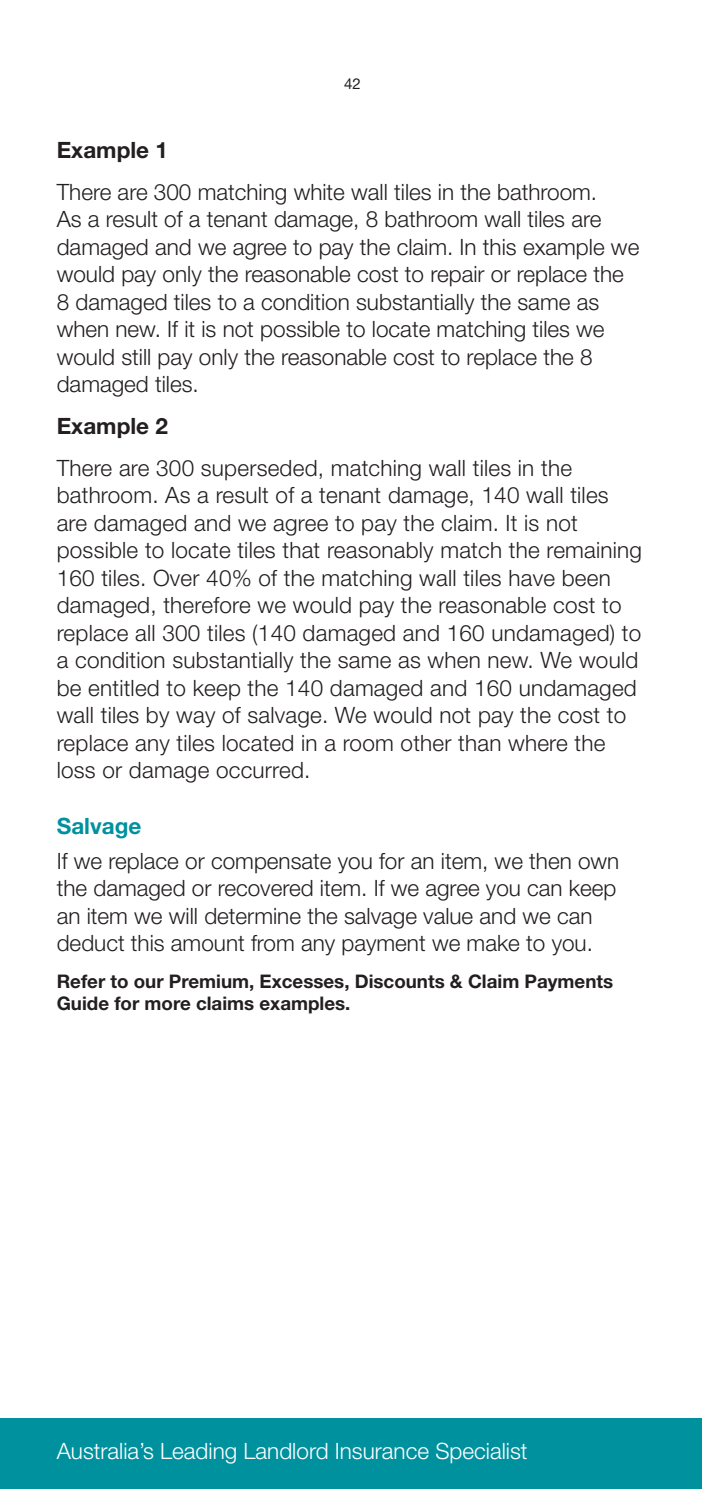
<style>
.page{position:relative;width:702px;height:1489px;background:#fff}
.page>*{position:absolute;margin:0;border:0;box-sizing:border-box;transform-origin:0 0}
.t1{font:300 22.5px/27.5px "Helvetica Neue LT Std";color:#231f20}
.t2{font:300 22.5px "Helvetica Neue LT Std";color:#fff}
.t3{font:700 22.5px "Helvetica Neue LT Std";color:#231f20}
.t4{font:700 22.5px "Helvetica Neue LT Std";color:#00919f}
.t5{font:700 18.75px/22.5px "Helvetica Neue LT Std";color:#231f20}
.t6{font:15px "Helvetica Neue LT Std";color:#231f20}
</style>
<div class="page">
<div style="left:0;top:1417px;width:702px;height:71px;background:#00919f"></div>
<p class="t6" style="left:344px;top:75px;width:18px">42</p>
<p class="t3" style="left:57px;top:136px;width:113px">Example 1</p>
<p class="t1" style="left:57px;top:177px;width:584px">There are 300 matching white wall tiles in the bathroom.<br>As a result of a tenant damage, 8 bathroom wall tiles are damaged and we agree to pay the claim. In this example we would pay only the reasonable cost to repair or replace the 8 damaged tiles to a condition substantially the same as when new. If it is not possible to locate matching tiles we would still pay only the reasonable cost to replace the 8 damaged tiles.</p>
<p class="t3" style="left:57px;top:412px;width:113px">Example 2</p>
<p class="t1" style="left:57px;top:453px;width:587px">There are 300 superseded, matching wall tiles in the bathroom. As a result of a tenant damage, 140 wall tiles are damaged and we agree to pay the claim. It is not possible to locate tiles that reasonably match the remaining 160 tiles. Over 40% of the matching wall tiles have been damaged, therefore we would pay the reasonable cost to replace all 300 tiles (140 damaged and 160 undamaged) to a condition substantially the same as when new. We would be entitled to keep the 140 damaged and 160 undamaged wall tiles by way of salvage. We would not pay the cost to replace any tiles located in a room other than where the loss or damage occurred.</p>
<p class="t4" style="left:57px;top:812px;width:86px">Salvage</p>
<p class="t1" style="left:57px;top:846px;width:564px">If we replace or compensate you for an item, we then own the damaged or recovered item. If we agree you can keep an item we will determine the salvage value and we can deduct this amount from any payment we make to you.</p>
<p class="t5" style="left:57px;top:969px;width:558px">Refer to our Premium, Excesses, Discounts &amp; Claim Payments<br>Guide for more claims examples.</p>
<p class="t2" style="left:57px;top:1436px;width:472px">Australia’s Leading Landlord Insurance Specialist</p>
</div>
